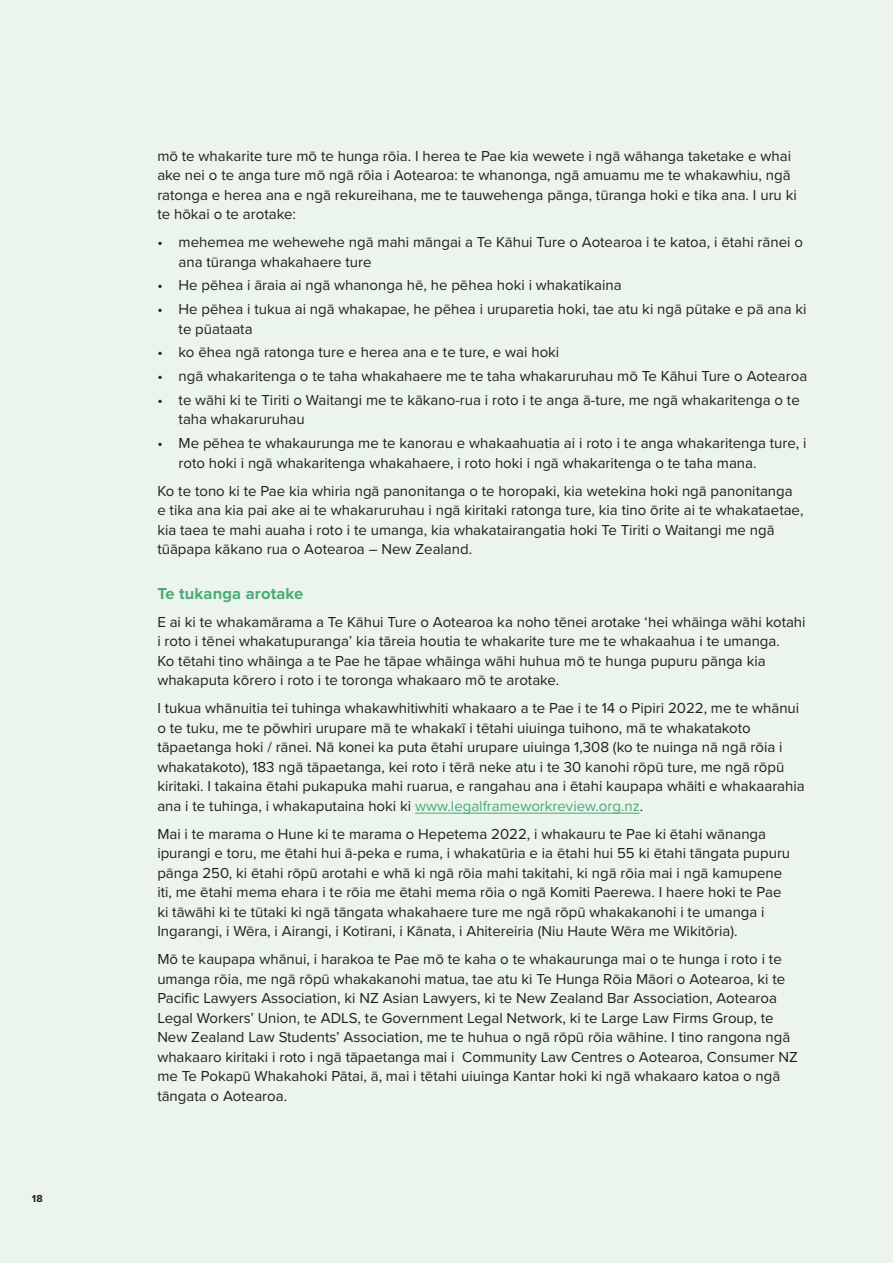
<style>
.page{position:relative;width:893px;height:1263px;background:#ebf4ed}
.page>*{position:absolute;margin:0;border:0;box-sizing:border-box;transform-origin:0 0}
.t1{font:700 16.5px "Proxima Nova";letter-spacing:.01em;color:#4aaa76}
.t2{font:15px/19.5px "Proxima Nova";color:#231f20}
.t3{font:700 10.5px "Proxima Nova";color:#231f20}
.s1{color:#4aaa76}
</style>
<div class="page">
<hr style="left:415px;top:813px;width:225px;height:1px;background:#4aaa76">
<p class="t3" style="left:32px;top:1191px;width:12px">18</p>
<p class="t2" style="left:157px;top:145px;width:641px">mō te whakarite ture mō te hunga rōia. I herea te Pae kia wewete i ngā wāhanga taketake e whai ake nei o te anga ture mō ngā rōia i Aotearoa: te whanonga, ngā amuamu me te whakawhiu, ngā ratonga e herea ana e ngā rekureihana, me te tauwehenga pānga, tūranga hoki e tika ana. I uru ki te hōkai o te arotake:</p>
<p class="t2" style="left:179px;top:232px;width:626px;text-indent:-21px">• mehemea me wehewehe ngā mahi māngai a Te Kāhui Ture o Aotearoa i te katoa, i ētahi rānei o ana tūranga whakahaere ture</p>
<p class="t2" style="left:157px;top:275px;width:466px">• He pēhea i āraia ai ngā whanonga hē, he pēhea hoki i whakatikaina</p>
<p class="t2" style="left:179px;top:299px;width:629px;text-indent:-21px">• He pēhea i tukua ai ngā whakapae, he pēhea i uruparetia hoki, tae atu ki ngā pūtake e pā ana ki te pūataata</p>
<p class="t2" style="left:157px;top:342px;width:403px">• ko ēhea ngā ratonga ture e herea ana e te ture, e wai hoki</p>
<p class="t2" style="left:157px;top:366px;width:651px">• ngā whakaritenga o te taha whakahaere me te taha whakaruruhau mō Te Kāhui Ture o Aotearoa</p>
<p class="t2" style="left:179px;top:389px;width:623px;text-indent:-21px">• te wāhi ki te Tiriti o Waitangi me te kākano-rua i roto i te anga ā-ture, me ngā whakaritenga o te taha whakaruruhau</p>
<p class="t2" style="left:179px;top:433px;width:629px;text-indent:-21px">• Me pēhea te whakaurunga me te kanorau e whakaahuatia ai i roto i te anga whakaritenga ture, i roto hoki i ngā whakaritenga whakahaere, i roto hoki i ngā whakaritenga o te taha mana.</p>
<p class="t2" style="left:157px;top:480px;width:648px">Ko te tono ki te Pae kia whiria ngā panonitanga o te horopaki, kia wetekina hoki ngā panonitanga e tika ana kia pai ake ai te whakaruruhau i ngā kiritaki ratonga ture, kia tino ōrite ai te whakataetae, kia taea te mahi auaha i roto i te umanga, kia whakatairangatia hoki Te Tiriti o Waitangi me ngā tūāpapa kākano rua o Aotearoa – New Zealand.</p>
<p class="t1" style="left:157px;top:581px;width:147px">Te tukanga arotake</p>
<p class="t2" style="left:157px;top:611px;width:650px">E ai ki te whakamārama a Te Kāhui Ture o Aotearoa ka noho tēnei arotake ‘hei whāinga wāhi kotahi i roto i tēnei whakatupuranga’ kia tāreia houtia te whakarite ture me te whakaahua i te umanga.<br>Ko tētahi tino whāinga a te Pae he tāpae whāinga wāhi huhua mō te hunga pupuru pānga kia whakaputa kōrero i roto i te toronga whakaaro mō te arotake.</p>
<p class="t2" style="left:157px;top:698px;width:649px">I tukua whānuitia tei tuhinga whakawhitiwhiti whakaaro a te Pae i te 14 o Pipiri 2022, me te whānui o te tuku, me te pōwhiri urupare mā te whakakī i tētahi uiuinga tuihono, mā te whakatakoto tāpaetanga hoki / rānei. Nā konei ka puta ētahi urupare uiuinga 1,308 (ko te nuinga nā ngā rōia i whakatakoto), 183 ngā tāpaetanga, kei roto i tērā neke atu i te 30 kanohi rōpū ture, me ngā rōpū kiritaki. I takaina ētahi pukapuka mahi ruarua, e rangahau ana i ētahi kaupapa whāiti e whakaarahia ana i te tuhinga, i whakaputaina hoki ki <span class="s1">www.legalframeworkreview.org.nz</span>.</p>
<p class="t2" style="left:157px;top:823px;width:634px">Mai i te marama o Hune ki te marama o Hepetema 2022, i whakauru te Pae ki ētahi wānanga ipurangi e toru, me ētahi hui ā-peka e ruma, i whakatūria e ia ētahi hui 55 ki ētahi tāngata pupuru pānga 250, ki ētahi rōpū arotahi e whā ki ngā rōia mahi takitahi, ki ngā rōia mai i ngā kamupene iti, me ētahi mema ehara i te rōia me ētahi mema rōia o ngā Komiti Paerewa. I haere hoki te Pae ki tāwāhi ki te tūtaki ki ngā tāngata whakahaere ture me ngā rōpū whakakanohi i te umanga i Ingarangi, i Wēra, i Airangi, i Kotirani, i Kānata, i Ahitereiria (Niu Haute Wēra me Wikitōria).</p>
<p class="t2" style="left:157px;top:949px;width:642px">Mō te kaupapa whānui, i harakoa te Pae mō te kaha o te whakaurunga mai o te hunga i roto i te umanga rōia, me ngā rōpū whakakanohi matua, tae atu ki Te Hunga Rōia Māori o Aotearoa, ki te Pacific Lawyers Association, ki NZ Asian Lawyers, ki te New Zealand Bar Association, Aotearoa Legal Workers’ Union, te ADLS, te Government Legal Network, ki te Large Law Firms Group, te New Zealand Law Students’ Association, me te huhua o ngā rōpū rōia wāhine. I tino rangona ngā whakaaro kiritaki i roto i ngā tāpaetanga mai i Community Law Centres o Aotearoa, Consumer NZ me Te Pokapū Whakahoki Pātai, ā, mai i tētahi uiuinga Kantar hoki ki ngā whakaaro katoa o ngā tāngata o Aotearoa.</p>
</div>
